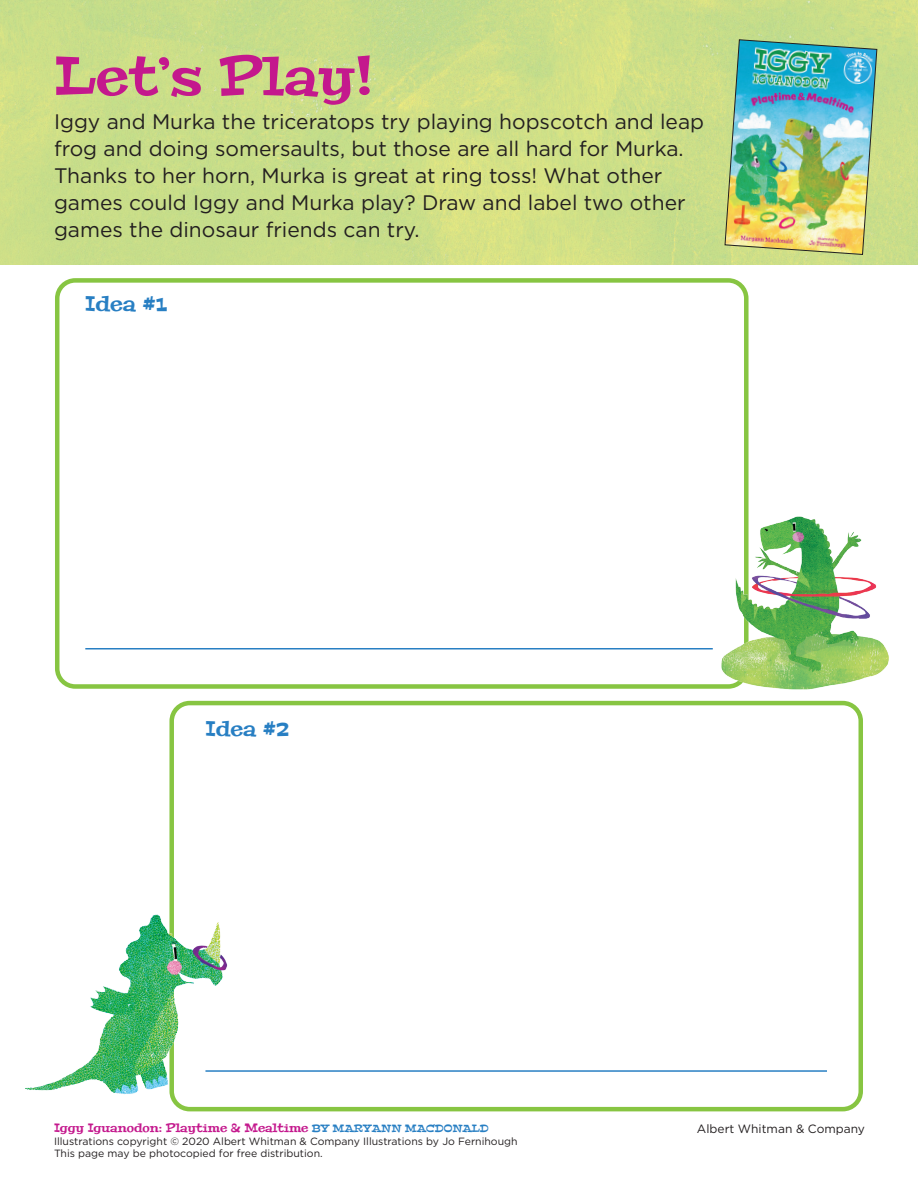
<style>
.page{position:relative;width:918px;height:1188px;background:#fff}
.page>*{position:absolute;margin:0;border:0;box-sizing:border-box;transform-origin:0 0}
.NewMainHead{font:54px "Peralta";color:#c4188d}
.Instructions{font:21px/27px "Gotham";color:#231f20}
.t1{font:21px "Peralta";letter-spacing:-.005em;color:#287fc3}
.Instructions-2{font:12px "Peralta";color:#c4188d}
.Instructions-3{font:12px "Gotham";color:#231f20}
.Instructions-4{font:10.5px "Gotham";color:#231f20}
.s1{font-size:10.5px;color:#287fc3}
</style>
<div class="page">
<div style="left:55px;top:278px;width:694px;height:411px;border:4px solid #87c542;border-radius:18px"></div>
<div style="left:169px;top:701px;width:694px;height:410px;border:4px solid #87c542;border-radius:18px"></div>
<img style="left:0;top:0;width:918px;height:265px">
<img style="left:724px;top:39px;width:154px;height:216px">
<hr style="left:85px;top:648px;width:628px;height:2px;background:#287fc3">
<hr style="left:205px;top:1070px;width:622px;height:2px;background:#287fc3">
<img style="left:705px;top:498px;width:184px;height:192px">
<img style="left:25px;top:902px;width:206px;height:202px">
<p class="NewMainHead" style="left:54px;top:42px;width:321px">Let’s Play!</p>
<p class="Instructions" style="left:54px;top:108px;width:652px">Iggy and Murka the triceratops try playing hopscotch and leap frog and doing somersaults, but those are all hard for Murka.<br>Thanks to her horn, Murka is great at ring toss! What other games could Iggy and Murka play? Draw and label two other games the dinosaur friends can try.</p>
<p class="t1" style="left:85px;top:291px;width:83px">Idea #1</p>
<p class="t1" style="left:205px;top:715px;width:85px">Idea #2</p>
<p class="Instructions-2" style="left:54px;top:1120px;width:436px">Iggy Iguanodon: Playtime &amp; Mealtime <span class="s1">BY MARYANN MACDONALD</span></p>
<p class="Instructions-4" style="left:54px;top:1135px;width:465px">Illustrations copyright © 2020 Albert Whitman &amp; Company Illustrations by Jo Fernihough</p>
<p class="Instructions-4" style="left:54px;top:1147px;width:270px">This page may be photocopied for free distribution.</p>
<p class="Instructions-3" style="left:697px;top:1122px;width:170px">Albert Whitman &amp; Company</p>
</div>
